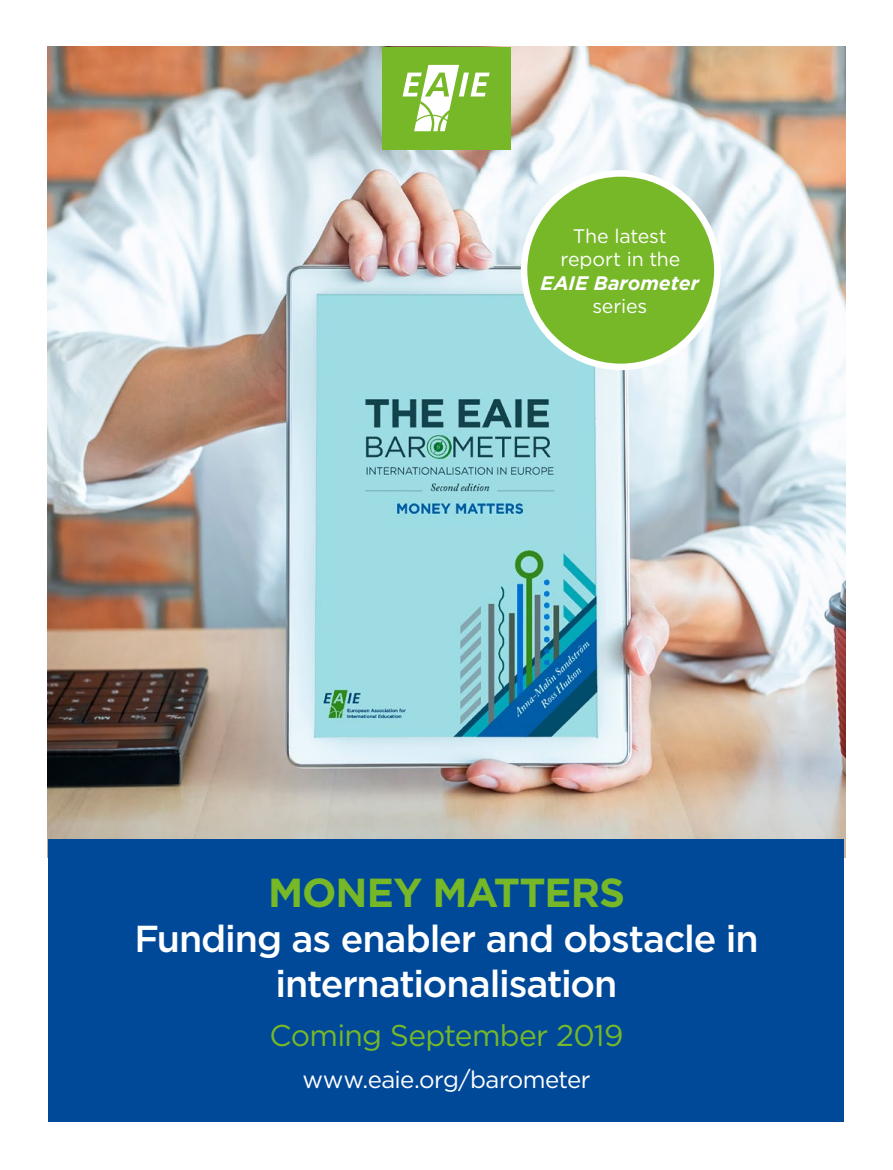
<style>
.page{position:relative;width:893px;height:1170px;background:#fff}
.page>*{position:absolute;margin:0;border:0;box-sizing:border-box;transform-origin:0 0}
.t1{font:700 40.5px "Gotham";letter-spacing:-.025em;color:#76b828}
.t2{font:500 37.5px/45px "Gotham";letter-spacing:-.03em;color:#fff;text-align:center}
.t3{font:30px "Gotham";letter-spacing:-.025em;color:#76b828}
.t4{font:24px "Gotham";letter-spacing:-.025em;color:#fff}
.t5{font:19.5px/23.5px "Gotham";letter-spacing:-.01em;color:#fff;text-align:center}
.t6{font:italic 700 19.5px "Gotham";color:#fff}
</style>
<div class="page">
<img style="left:48px;top:47px;width:797px;height:810px">
<div style="left:382px;top:47px;width:129px;height:102px;background:#76b828"></div>
<svg style="left:403px;top:65px;width:87px;height:66px"></svg>
<div style="left:524px;top:173px;width:193px;height:194px;background:#76b828;border-radius:50%"></div>
<div style="left:521px;top:170px;width:200px;height:200px;border:7px solid #fff;border-radius:50%"></div>
<div style="left:49px;top:839px;width:795px;height:283px;background:#004999"></div>
<p class="t5" style="left:561px;top:224px;width:121px">The latest report in the</p>
<p class="t6" style="left:541px;top:270px;width:160px">EAIE Barometer</p>
<p class="t5" style="left:592px;top:294px;width:56px">series</p>
<p class="t1" style="left:268px;top:866px;width:358px">MONEY MATTERS</p>
<p class="t2" style="left:134px;top:916px;width:626px">Funding as enabler and obstacle in internationalisation</p>
<p class="t3" style="left:270px;top:1016px;width:355px">Coming September 2019</p>
<p class="t4" style="left:302px;top:1063px;width:290px">www.eaie.org/barometer</p>
</div>
